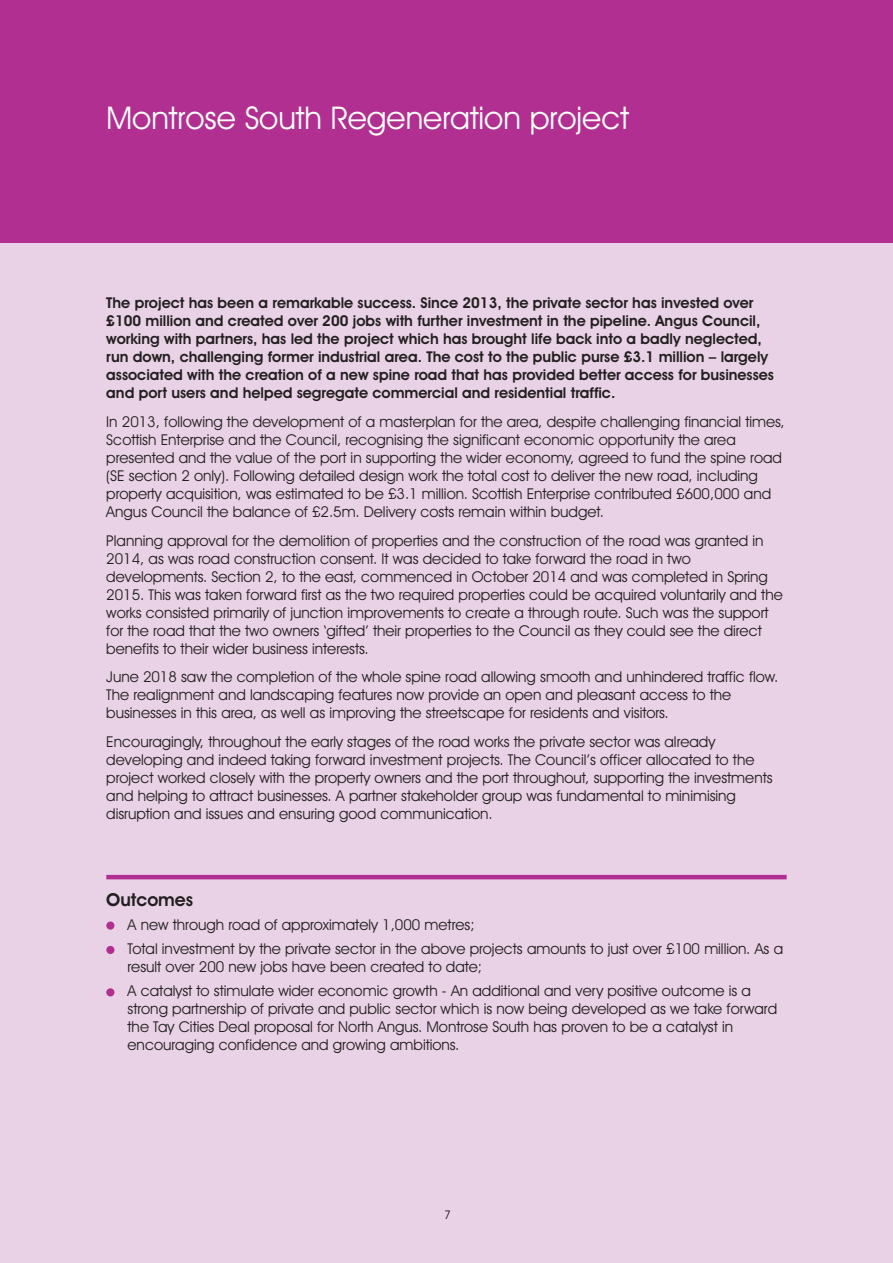
<style>
.page{position:relative;width:893px;height:1263px;background:#e9d2e5}
.page>*{position:absolute;margin:0;border:0;box-sizing:border-box;transform-origin:0 0}
.t1{font:31.5px "Avant Garde IT Cby BT";color:#fff}
.t2{font:600 18px "Avant Garde IT Cby BT";color:#231f20}
.t3{font:15px/18px "Avant Garde IT Cby BT";color:#231f20}
.t4{font:600 15px/18px "Avant Garde IT Cby BT";color:#231f20}
.t5{font:12px "Avant Garde IT Cby BT";color:#231f20}
</style>
<div class="page">
<hr style="left:106px;top:875px;width:681px;height:4px;background:#b22f92">
<div style="left:106px;top:921px;width:8px;height:9px;background:#b22f92;border-radius:50%"></div>
<div style="left:106px;top:946px;width:8px;height:8px;background:#b22f92;border-radius:50%"></div>
<div style="left:106px;top:988px;width:8px;height:8px;background:#b22f92;border-radius:50%"></div>
<div style="left:0;top:0;width:893px;height:242px;background:#b22f92"></div>
<h1 class="t1" style="left:106px;top:106px;width:524px">Montrose South Regeneration project</h1>
<p class="t4" style="left:106px;top:295px;width:669px">The project has been a remarkable success. Since 2013, the private sector has invested over £100 million and created over 200 jobs with further investment in the pipeline. Angus Council, working with partners, has led the project which has brought life back into a badly neglected, run down, challenging former industrial area. The cost to the public purse £3.1 million – largely associated with the creation of a new spine road that has provided better access for businesses and port users and helped segregate commercial and residential traffic.</p>
<p class="t3" style="left:106px;top:414px;width:680px">In 2013, following the development of a masterplan for the area, despite challenging financial times, Scottish Enterprise and the Council, recognising the significant economic opportunity the area presented and the value of the port in supporting the wider economy, agreed to fund the spine road (SE section 2 only). Following detailed design work the total cost to deliver the new road, including property acquisition, was estimated to be £3.1 million. Scottish Enterprise contributed £600,000 and Angus Council the balance of £2.5m. Delivery costs remain within budget.</p>
<p class="t3" style="left:106px;top:533px;width:678px">Planning approval for the demolition of properties and the construction of the road was granted in 2014, as was road construction consent. It was decided to take forward the road in two developments. Section 2, to the east, commenced in October 2014 and was completed in Spring 2015. This was taken forward first as the two required properties could be acquired voluntarily and the works consisted primarily of junction improvements to create a through route. Such was the support for the road that the two owners ‘gifted’ their properties to the Council as they could see the direct benefits to their wider business interests.</p>
<p class="t3" style="left:106px;top:669px;width:674px">June 2018 saw the completion of the whole spine road allowing smooth and unhindered traffic flow.<br>The realignment and landscaping features now provide an open and pleasant access to the businesses in this area, as well as improving the streetscape for residents and visitors.</p>
<p class="t3" style="left:106px;top:734px;width:668px">Encouragingly, throughout the early stages of the road works the private sector was already developing and indeed taking forward investment projects. The Council’s officer allocated to the project worked closely with the property owners and the port throughout, supporting the investments and helping to attract businesses. A partner stakeholder group was fundamental to minimising disruption and issues and ensuring good communication.</p>
<p class="t2" style="left:106px;top:893px;width:88px">Outcomes</p>
<p class="t3" style="left:128px;top:913px;width:657px;line-height:24.5px">A new through road of approximately 1,000 metres;<br>Total investment by the private sector in the above projects amounts to just over £100 million. As a</p>
<p class="t3" style="left:128px;top:956px;width:625px;line-height:24.5px">result over 200 new jobs have been created to date;<br>A catalyst to stimulate wider economic growth - An additional and very positive outcome is a</p>
<p class="t3" style="left:128px;top:1001px;width:651px">strong partnership of private and public sector which is now being developed as we take forward the Tay Cities Deal proposal for North Angus. Montrose South has proven to be a catalyst in encouraging confidence and growing ambitions.</p>
<p class="t5" style="left:444px;top:1211px;width:8px">7</p>
</div>
